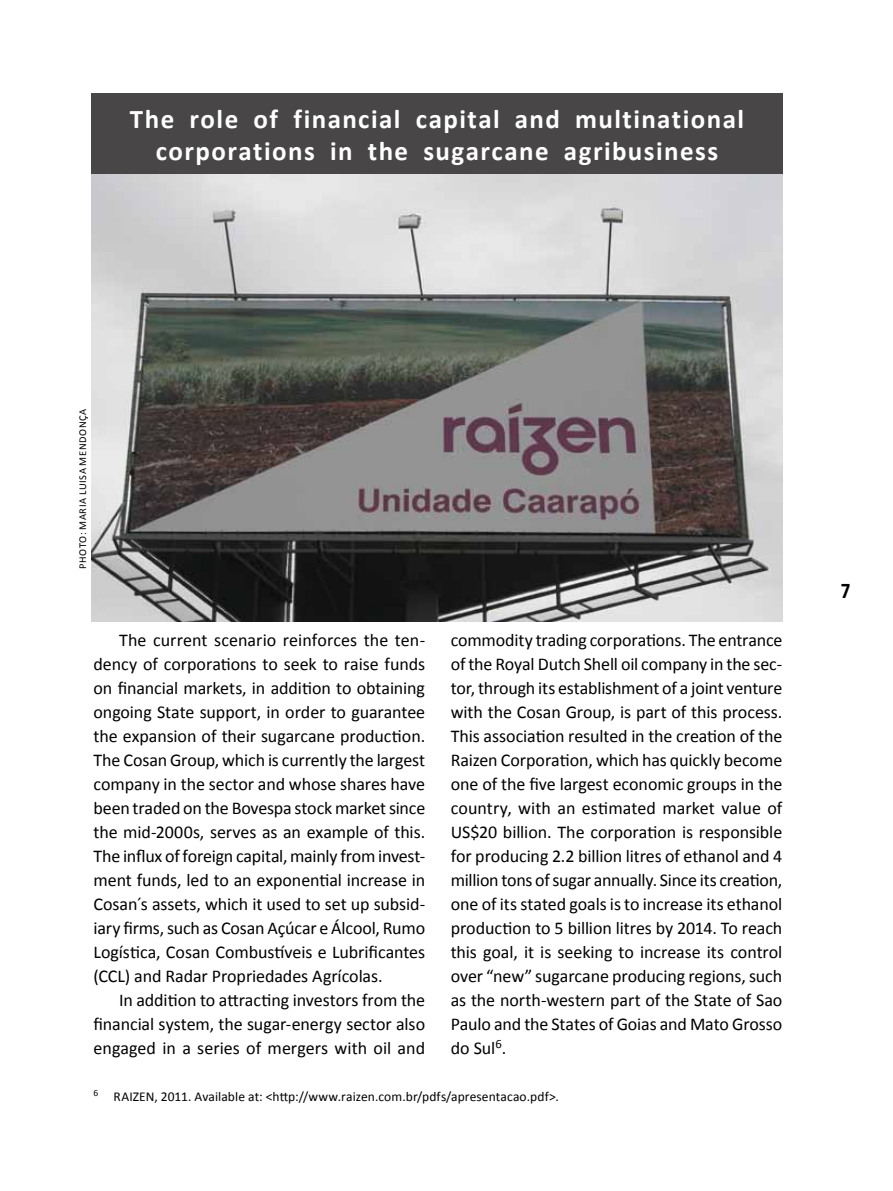
<style>
.page{position:relative;width:893px;height:1191px;background:#fff}
.page>*{position:absolute;margin:0;border:0;box-sizing:border-box;transform-origin:0 0}
.t1{font:700 27px/32.4px "Calibri";letter-spacing:.055em;color:#fff;text-align:center}
.t2{font:700 22.5px "Calibri";color:#000;scale:.85 1}
.t3{font:18px/24px "Calibri";letter-spacing:-.005em;color:#000;text-align:justify}
.t4{font:13.5px "Calibri";letter-spacing:.01em;color:#000}
.t5{font:10.5px "Calibri";letter-spacing:.055em;color:#000}
</style>
<div class="page">
<div style="left:91px;top:94px;width:691px;height:80px;background:#484646"></div>
<img style="left:91px;top:174px;width:691px;height:448px">
<h1 class="t1" style="left:130px;top:102px;width:616px">The role of financial capital and multinational corporations in the sugarcane agribusiness</h1>
<p class="t5" style="left:76px;top:568px;width:162px;rotate:-90deg">PHOTO: Maria Lu isa M endonça</p>
<p class="t3" style="left:94px;top:628px;width:333px;text-indent:26px">The current scenario reinforces the ten&shy;dency of corporations to seek to raise funds on financial markets, in addition to obtaining ongoing State support, in order to guarantee the expansion of their sugarcane production.<br>The Cosan Group, which is currently the largest company in the sector and whose shares have been traded on the Bovespa stock market since the mid-2000s, serves as an example of this.<br>The influx of foreign capital, mainly from invest&shy;ment funds, led to an exponential increase in Cosan´s assets, which it used to set up subsid&shy;iary firms, such as Cosan Açúcar e Álcool, Rumo Logística, Cosan Combustíveis e Lubrificantes (CCL) and Radar Propriedades Agrícolas.</p>
<p class="t3" style="left:94px;top:988px;width:333px;text-indent:26px">In addition to attracting investors from the financial system, the sugar-energy sector also engaged in a series of mergers with oil and</p>
<p class="t3" style="left:451px;top:628px;width:333px">commodity trading corporations. The entrance of the Royal Dutch Shell oil company in the sec&shy;tor, through its establishment of a joint venture with the Cosan Group, is part of this process.<br>This association resulted in the creation of the Raizen Corporation, which has quickly become one of the five largest economic groups in the country, with an estimated market value of US$20 billion. The corporation is responsible for producing 2.2 billion litres of ethanol and 4 million tons of sugar annually. Since its creation, one of its stated goals is to increase its ethanol production to 5 billion litres by 2014. To reach this goal, it is seeking to increase its control over “new” sugarcane producing regions, such as the north-western part of the State of Sao Paulo and the States of Goias and Mato Grosso do Sul<sup>6</sup>.</p>
<p class="t4" style="left:94px;top:1087px;width:467px"><sup>6</sup> RAIZEN, 2011. Available at: &lt;http://www.raizen.com.br/pdfs/apresentacao.pdf&gt;.</p>
<p class="t2" style="left:841px;top:576px;width:13px">7</p>
</div>
